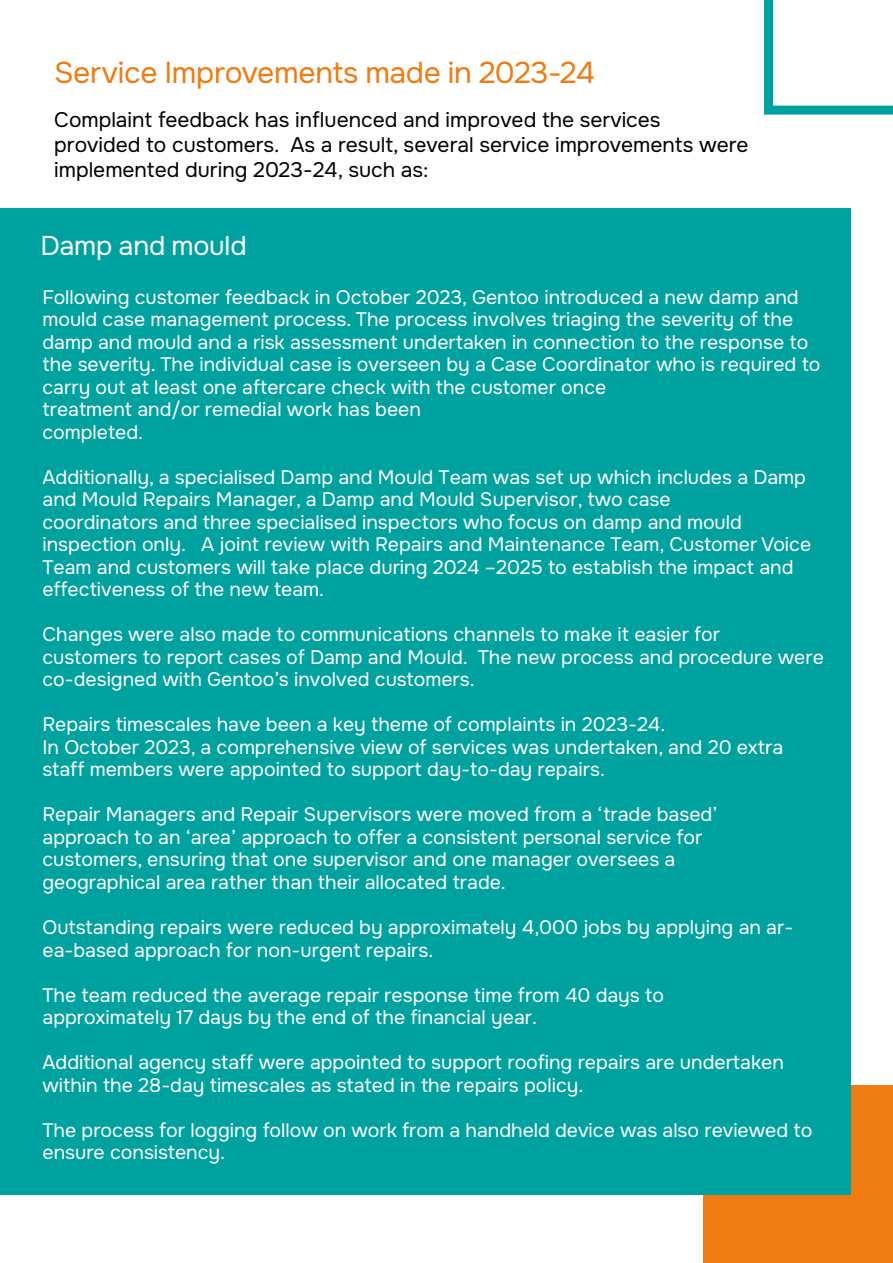
<style>
.page{position:relative;width:893px;height:1263px;background:#fff}
.page>*{position:absolute;margin:0;border:0;box-sizing:border-box;transform-origin:0 0}
.t1{font:700 30px "Onest";letter-spacing:-.01em;color:#ef7b13}
.t2{font:700 27px "Onest";letter-spacing:-.005em;color:#fff}
.t3{font:300 21px/25.2px "Onest";color:#000}
.t4{font:19.5px/22.5px "Onest";color:#fff}
</style>
<div class="page">
<svg style="left:764px;top:0;width:129px;height:115px"></svg>
<div style="left:703px;top:1085px;width:190px;height:178px;background:#ef7b13"></div>
<div style="left:0;top:208px;width:850px;height:987px;background:#00a2a0"></div>
<h1 class="t1" style="left:54px;top:54px;width:542px">Service Improvements made in 2023-24</h1>
<p class="t3" style="left:54px;top:107px;width:696px">Complaint feedback has influenced and improved the services provided to customers. As a result, several service improvements were implemented during 2023-24, such as:</p>
<h2 class="t2" style="left:40px;top:229px;width:208px">Damp and mould</h2>
<p class="t4" style="left:43px;top:286px;width:779px">Following customer feedback in October 2023, Gentoo introduced a new damp and mould case management process. The process involves triaging the severity of the damp and mould and a risk assessment undertaken in connection to the response to the severity. The individual case is overseen by a Case Coordinator who is required to carry out at least one aftercare check with the customer once<br>treatment and/or remedial work has been<br>completed.</p>
<p class="t4" style="left:43px;top:466px;width:770px">Additionally, a specialised Damp and Mould Team was set up which includes a Damp and Mould Repairs Manager, a Damp and Mould Supervisor, two case<br>coordinators and three specialised inspectors who focus on damp and mould inspection only. A joint review with Repairs and Maintenance Team, Customer Voice Team and customers will take place during 2024 –2025 to establish the impact and effectiveness of the new team.</p>
<p class="t4" style="left:43px;top:624px;width:783px">Changes were also made to communications channels to make it easier for<br>customers to report cases of Damp and Mould. The new process and procedure were co-designed with Gentoo’s involved customers.</p>
<p class="t4" style="left:43px;top:714px;width:742px">Repairs timescales have been a key theme of complaints in 2023-24.<br>In October 2023, a comprehensive view of services was undertaken, and 20 extra staff members were appointed to support day-to-day repairs.</p>
<p class="t4" style="left:43px;top:804px;width:676px">Repair Managers and Repair Supervisors were moved from a ‘trade based’ approach to an ‘area’ approach to offer a consistent personal service for customers, ensuring that one supervisor and one manager oversees a geographical area rather than their allocated trade.</p>
<p class="t4" style="left:43px;top:916px;width:752px">Outstanding repairs were reduced by approximately 4,000 jobs by applying an ar&shy;ea-based approach for non-urgent repairs.</p>
<p class="t4" style="left:43px;top:984px;width:623px">The team reduced the average repair response time from 40 days to approximately 17 days by the end of the financial year.</p>
<p class="t4" style="left:43px;top:1051px;width:743px">Additional agency staff were appointed to support roofing repairs are undertaken within the 28-day timescales as stated in the repairs policy.</p>
<p class="t4" style="left:43px;top:1119px;width:771px">The process for logging follow on work from a handheld device was also reviewed to ensure consistency.</p>
</div>
